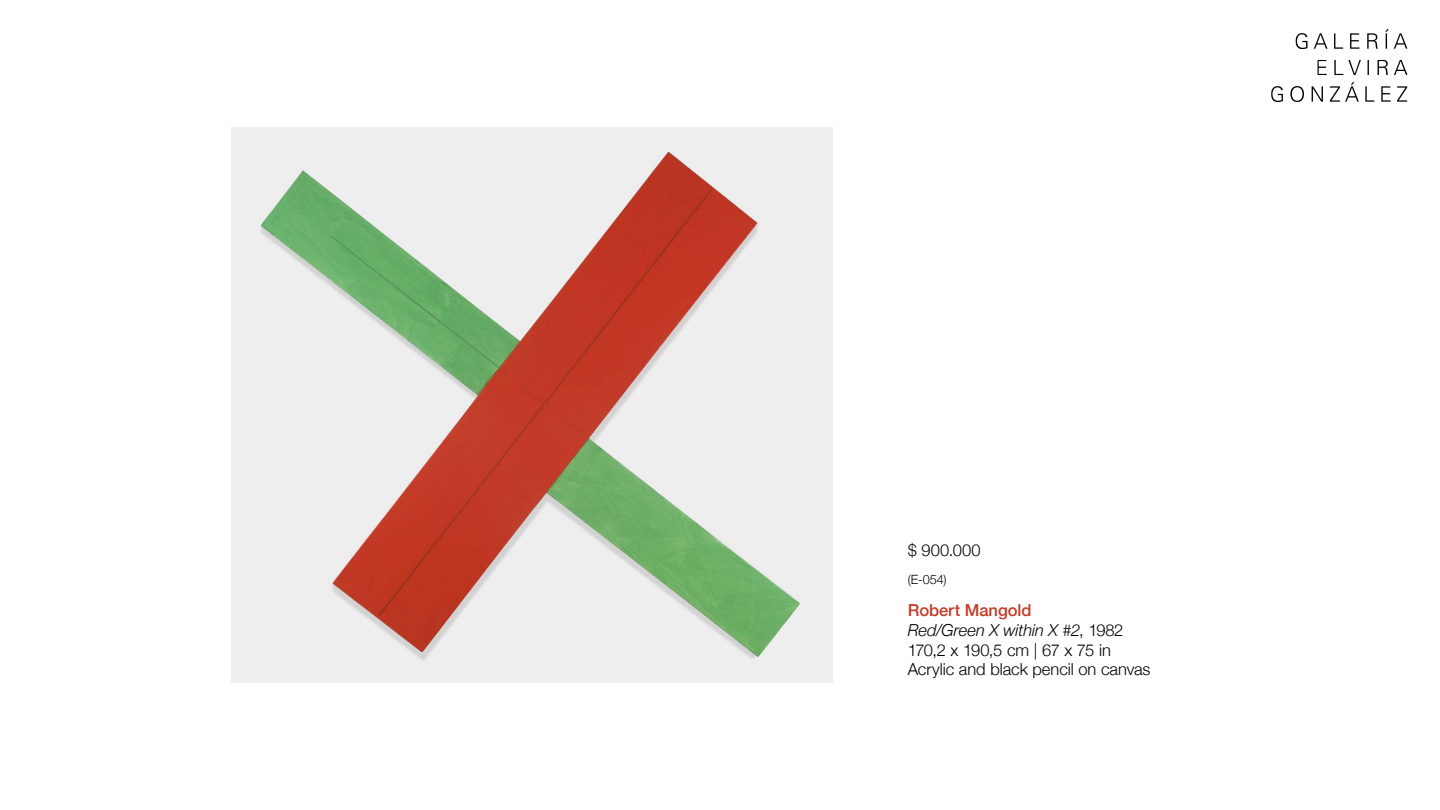
<style>
.page{position:relative;width:1440px;height:810px;background:#fff}
.page>*{position:absolute;margin:0;border:0;box-sizing:border-box;transform-origin:0 0}
.t1{font:300 16.5px "Helvetica Neue";letter-spacing:-.005em;color:#000}
.t2{font:italic 300 16.5px "Helvetica Neue";color:#000}
.t3{font:300 16.5px "Helvetica Neue";letter-spacing:-.04em;color:#000}
.t4{font:500 16.5px "Helvetica Neue";letter-spacing:-.005em;color:#c63b26}
.t5{font:300 12.75px "Helvetica Neue";color:#000}
.s1{font-style:normal}
</style>
<div class="page">
<img style="left:231px;top:128px;width:602px;height:554px">
<img style="left:1271px;top:29px;width:137px;height:73px">
<p class="t1" style="left:908px;top:537px;width:74px">$ 900.000</p>
<p class="t5" style="left:908px;top:569px;width:40px">(E-054)</p>
<p class="t4" style="left:908px;top:597px;width:125px">Robert Mangold</p>
<p class="t2" style="left:908px;top:617px;width:217px">Red/Green X within X #2<span class="s1">, 1982</span></p>
<p class="t3" style="left:908px;top:636px;width:205px">170,2 x 190,5 cm | 67 x 75 in</p>
<p class="t1" style="left:908px;top:656px;width:244px">Acrylic and black pencil on canvas</p>
</div>
